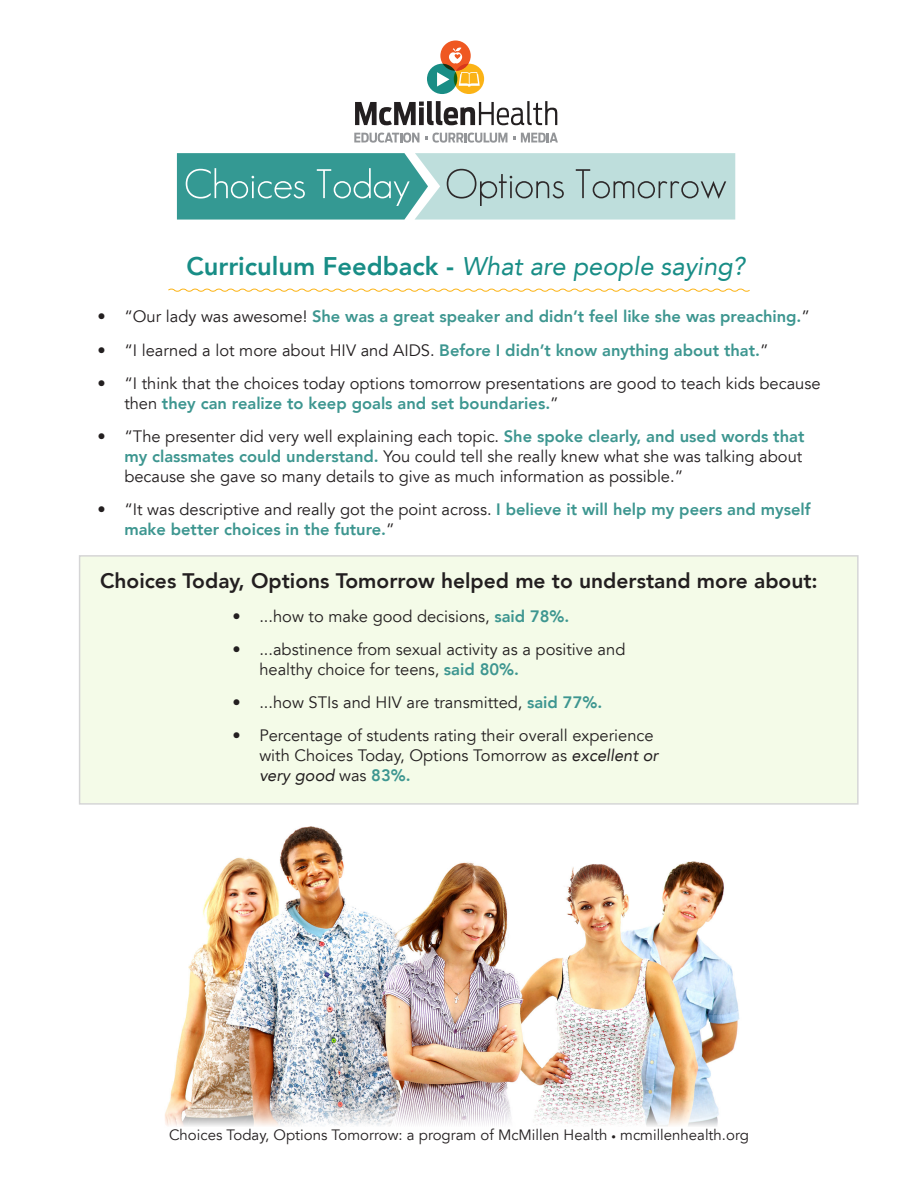
<style>
.page{position:relative;width:918px;height:1188px;background:#fff}
.page>*{position:absolute;margin:0;border:0;box-sizing:border-box;transform-origin:0 0}
.t1{font:italic 25.5px "Avenir LT";color:#188d86}
.t2{font:800 21px "Avenir LT";color:#231f20}
.t3{font:16.5px/19.8px "Avenir LT";color:#231f20}
.t4{font:800 16.5px/19.8px "Avenir LT";color:#3d9690}
.t5{font:15px "Avenir LT";color:#231f20}
.s1{font-weight:800;font-style:normal}
.s2{font-weight:400;color:#231f20}
.s3{font-weight:800;color:#3d9690}
.s4{font-style:italic}
.s5{font-size:9px}
</style>
<div class="page">
<div style="left:79px;top:555px;width:780px;height:250px;background:#f4fbe8"></div>
<svg style="left:168px;top:288px;width:582px;height:4px"></svg>
<img style="left:165px;top:826px;width:575px;height:300px">
<div style="left:440px;top:40px;width:31px;height:31px;background:#ef5822;border-radius:50%"></div>
<div style="left:454px;top:64px;width:30px;height:30px;background:#fbb316;border-radius:50%"></div>
<div style="left:427px;top:64px;width:30px;height:30px;background:#198d85;border-radius:50%"></div>
<svg style="left:355px;top:101px;width:202px;height:24px"></svg>
<svg style="left:354px;top:133px;width:65px;height:10px"></svg>
<svg style="left:425px;top:133px;width:82px;height:10px"></svg>
<svg style="left:521px;top:133px;width:37px;height:9px"></svg>
<svg style="left:437px;top:47px;width:43px;height:40px"></svg>
<svg style="left:177px;top:153px;width:558px;height:67px;background:#82bbb8"></svg>
<p class="t1" style="left:186px;top:252px;width:560px"><span class="s1">Curriculum Feedback -</span> What are people saying?</p>
<p class="t4" style="left:97px;top:307px;width:714px"><span class="s2">• “Our lady was awesome!</span> She was a great speaker and didn’t feel like she was preaching.<span class="s2">”</span></p>
<p class="t3" style="left:97px;top:341px;width:673px">• “I learned a lot more about HIV and AIDS. <span class="s3">Before I didn’t know anything about that.</span>”</p>
<p class="t3" style="left:124px;top:374px;width:698px;text-indent:-27px">• “I think that the choices today options tomorrow presentations are good to teach kids because then <span class="s3">they can realize to keep goals and set boundaries.</span>”</p>
<p class="t3" style="left:124px;top:427px;width:682px;text-indent:-27px">• “The presenter did very well explaining each topic. <span class="s3">She spoke clearly, and used words that my classmates could understand.</span> You could tell she really knew what she was talking about because she gave so many details to give as much information as possible.”</p>
<p class="t4" style="left:124px;top:499px;width:688px;text-indent:-27px"><span class="s2">• “It was descriptive and really got the point across.</span> I believe it will help my peers and myself make better choices in the future.<span class="s2">”</span></p>
<p class="t2" style="left:100px;top:569px;width:719px">Choices Today, Options Tomorrow helped me to understand more about:</p>
<p class="t3" style="left:232px;top:606px;width:339px">• ...how to make good decisions, <span class="s3">said 78%.</span></p>
<p class="t3" style="left:259px;top:640px;width:368px;text-indent:-27px">• ...abstinence from sexual activity as a positive and healthy choice for teens, <span class="s3">said 80%.</span></p>
<p class="t3" style="left:232px;top:693px;width:371px">• ...how STIs and HIV are transmitted, <span class="s3">said 77%.</span></p>
<p class="t3" style="left:259px;top:726px;width:401px;text-indent:-27px">• Percentage of students rating their overall experience with Choices Today, Options Tomorrow as <span class="s4">excellent or very good</span> was <span class="s3">83%.</span></p>
<p class="t5" style="left:169px;top:1126px;width:581px">Choices Today, Options Tomorrow: a program of McMillen Health <span class="s5">•</span> mcmillenhealth.org</p>
</div>
